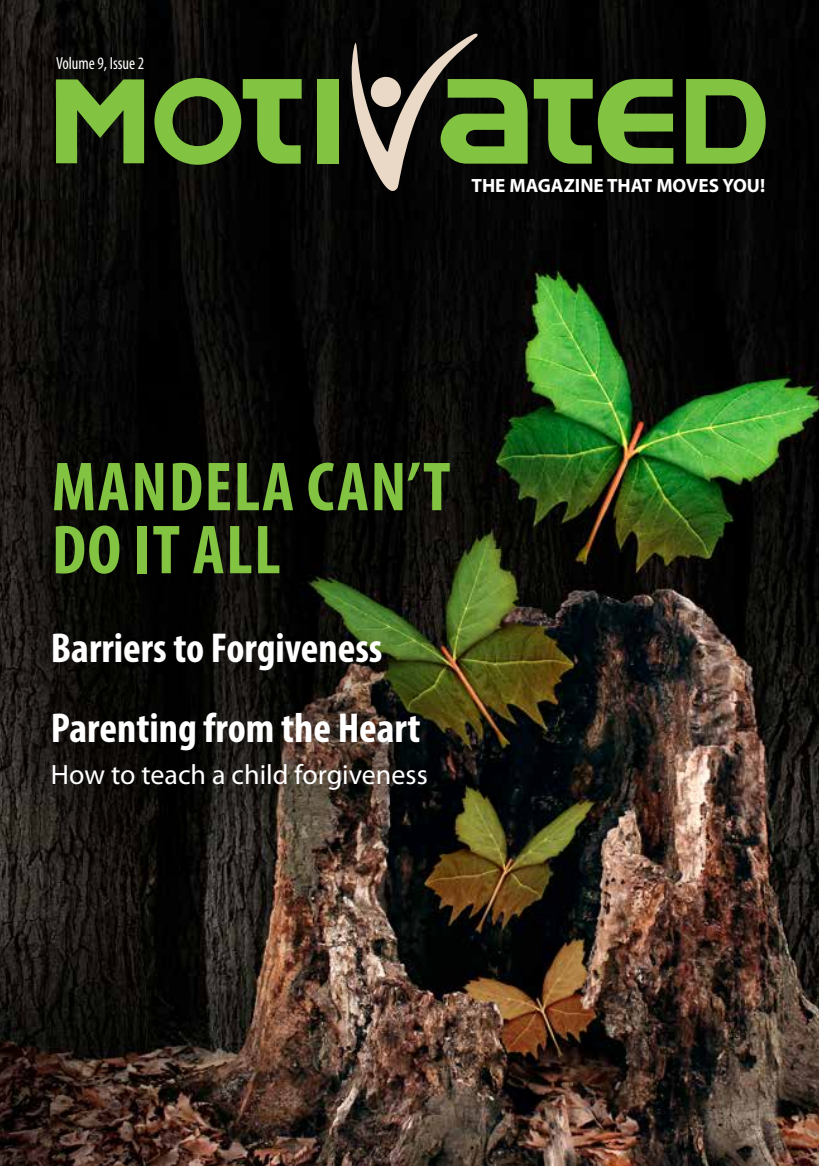
<style>
.page{position:relative;width:819px;height:1166px;background:#fff}
.page>*{position:absolute;margin:0;border:0;box-sizing:border-box;transform-origin:0 0}
.t1{font:700 condensed 70px/63px "Myriad Pro";letter-spacing:.02em;color:#82c341}
.t2{font:700 condensed 42px/79.8px "Myriad Pro";color:#fff}
.t3{font:28px "Myriad Pro";color:#fff}
.t4{font:700 19.25px "Myriad Pro";color:#fff}
.t5{font:condensed 17.5px "Myriad Pro";color:#fff;scale:.95 1}
</style>
<div class="page">
<img style="left:0;top:0;width:819px;height:1166px">
<div style="left:0;top:361px;width:546px;height:527px;background:#000;opacity:.4"></div>
<svg style="left:56px;top:79px;width:88px;height:84px;background:#5a852e"></svg>
<div style="left:317px;top:79px;width:22px;height:85px;background:#82c341"></div>
<svg style="left:686px;top:79px;width:79px;height:85px;background:#527b29"></svg>
<svg style="left:533px;top:79px;width:140px;height:85px;background:#4f7528"></svg>
<svg style="left:351px;top:33px;width:176px;height:163px;background:#40492e"></svg>
<svg style="left:154px;top:78px;width:147px;height:87px;background:#476924"></svg>
<p class="t5" style="left:56px;top:53px;width:94px">Volume 9, Issue 2</p>
<p class="t4" style="left:471px;top:173px;width:295px">THE MAGAZINE THAT MOVES YOU!</p>
<h1 class="t1" style="left:52px;top:454px;width:400px">Mandela Can’t<br>Do It All</h1>
<p class="t2" style="left:51px;top:607px;width:371px">Barriers to Forgiveness<br>Parenting from the Heart</p>
<p class="t3" style="left:51px;top:757px;width:378px">How to teach a child forgiveness</p>
</div>
